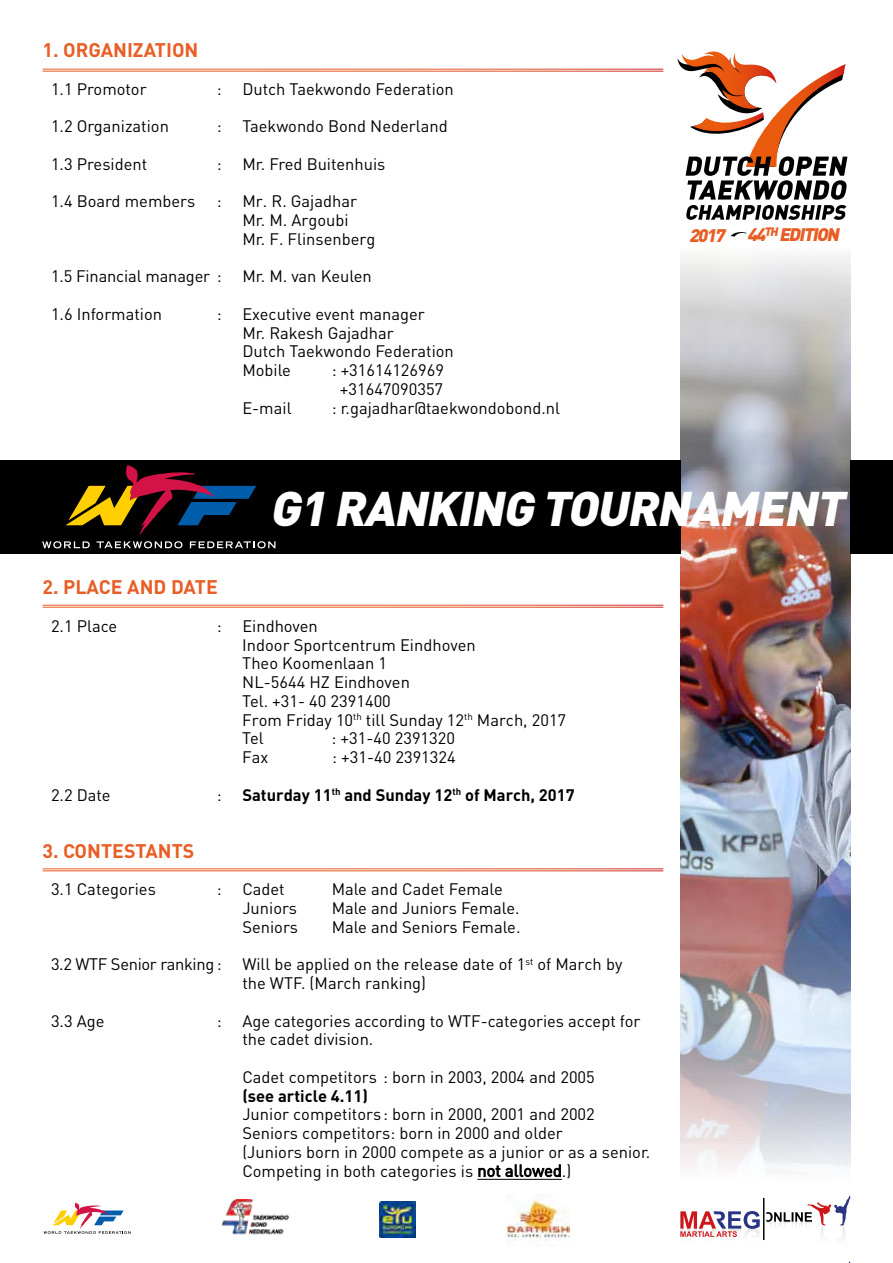
<style>
.page{position:relative;width:893px;height:1263px;background:#fff}
.page>*{position:absolute;margin:0;border:0;box-sizing:border-box;transform-origin:0 0}
.t1{font:italic 900 48px "DIN Pro";color:#fff}
.t2{font:700 19.5px "DIN Pro";color:#e85e25}
.t3{font:italic 900 18px "DIN Pro";color:#e85d24}
.t4{font:16.5px/18.8px "DIN Pro";color:#000}
.t5{font:700 16.5px "DIN Pro";color:#000}
.s1{font-weight:400}
</style>
<div class="page">
<svg style="left:766px;top:1195px;width:84px;height:42px"></svg>
<hr style="left:763px;top:1198px;width:1px;height:42px;background:#000">
<svg style="left:680px;top:1211px;width:80px;height:26px"></svg>
<img style="left:507px;top:1194px;width:63px;height:48px">
<svg style="left:44px;top:1203px;width:87px;height:31px"></svg>
<img style="left:222px;top:1199px;width:66px;height:36px">
<img style="left:380px;top:1201px;width:35px;height:36px">
<img style="left:680px;top:256px;width:170px;height:914px">
<hr style="left:477px;top:1179px;width:85px;height:1px;background:#000">
<div style="left:0;top:460px;width:680px;height:94px;background:#000"></div>
<div style="left:850px;top:460px;width:43px;height:94px;background:#000"></div>
<svg style="left:730px;top:232px;width:17px;height:5px"></svg>
<svg style="left:677px;top:52px;width:170px;height:168px"></svg>
<svg style="left:42px;top:541px;width:48px;height:7px"></svg>
<svg style="left:97px;top:541px;width:85px;height:7px"></svg>
<svg style="left:190px;top:541px;width:85px;height:7px"></svg>
<svg style="left:65px;top:465px;width:191px;height:70px"></svg>
<p class="t2" style="left:43px;top:37px;width:157px">1. ORGANIZATION</p>
<p class="t4" style="left:51px;top:79px;width:97px">1.1 Promotor</p>
<p class="t4" style="left:217px;top:79px;width:239px">: Dutch Taekwondo Federation</p>
<p class="t4" style="left:51px;top:116px;width:119px">1.2 Organization</p>
<p class="t4" style="left:217px;top:116px;width:232px">: Taekwondo Bond Nederland</p>
<p class="t4" style="left:51px;top:154px;width:98px">1.3 President</p>
<p class="t4" style="left:217px;top:154px;width:170px">: Mr. Fred Buitenhuis</p>
<p class="t4" style="left:51px;top:191px;width:146px">1.4 Board members</p>
<p class="t4" style="left:217px;top:191px;width:6px">:</p>
<p class="t4" style="left:243px;top:191px;width:134px;line-height:19.2px">Mr. R. Gajadhar<br>Mr. M. Argoubi<br>Mr. F. Flinsenberg</p>
<p class="t4" style="left:51px;top:266px;width:322px">1.5 Financial manager : Mr. M. van Keulen</p>
<p class="t4" style="left:51px;top:304px;width:113px">1.6 Information</p>
<p class="t4" style="left:242px;top:304px;width:213px;text-indent:-26px">: Executive event manager<br>Mr. Rakesh Gajadhar<br>Dutch Taekwondo Federation<br>Mobile</p>
<p class="t4" style="left:332px;top:360px;width:114px;text-align:center">: +31614126969 +31647090357</p>
<p class="t4" style="left:242px;top:398px;width:51px">E-mail</p>
<p class="t4" style="left:332px;top:398px;width:230px">: r.gajadhar@taekwondobond.nl</p>
<p class="t3" style="left:689px;top:223px;width:156px">2017 44<sup>TH</sup>EDITION</p>
<h1 class="t1" style="left:269px;top:476px;width:586px">G1 RANKING TOURNAMENT</h1>
<p class="t2" style="left:43px;top:574px;width:177px">2. PLACE AND DATE</p>
<p class="t4" style="left:51px;top:616px;width:68px">2.1 Place</p>
<p class="t4" style="left:242px;top:616px;width:325px;text-indent:-25px">: Eindhoven<br>Indoor Sportcentrum Eindhoven<br>Theo Koomenlaan 1<br>NL-5644 HZ Eindhoven<br>Tel. +31- 40 2391400<br>From Friday 10<sup>th</sup> till Sunday 12<sup>th</sup> March, 2017<br>Tel</p>
<p class="t4" style="left:332px;top:728px;width:125px">: +31-40 2391320</p>
<p class="t4" style="left:242px;top:747px;width:28px">Fax</p>
<p class="t4" style="left:332px;top:747px;width:125px">: +31-40 2391324</p>
<p class="t4" style="left:51px;top:785px;width:61px">2.2 Date</p>
<p class="t5" style="left:217px;top:783px;width:359px"><span class="s1">:</span> Saturday 11<sup>th</sup> and Sunday 12<sup>th</sup> of March, 2017</p>
<p class="t2" style="left:43px;top:837px;width:153px">3. CONTESTANTS</p>
<p class="t4" style="left:51px;top:879px;width:106px">3.1 Categories</p>
<p class="t4" style="left:217px;top:879px;width:69px">: Cadet</p>
<p class="t4" style="left:332px;top:879px;width:173px">Male and Cadet Female</p>
<p class="t4" style="left:242px;top:898px;width:56px">Juniors</p>
<p class="t4" style="left:332px;top:898px;width:189px">Male and Juniors Female.</p>
<p class="t4" style="left:242px;top:917px;width:57px">Seniors</p>
<p class="t4" style="left:332px;top:917px;width:190px">Male and Seniors Female.</p>
<p class="t4" style="left:51px;top:954px;width:573px;text-align:center">3.2 WTF Senior ranking : Will be applied on the release date of 1<sup>st</sup> of March by the WTF. (March ranking)</p>
<p class="t4" style="left:51px;top:1010px;width:55px">3.3 Age</p>
<p class="t4" style="left:242px;top:1010px;width:400px;text-indent:-26px">: Age categories according to WTF-categories accept for the cadet division.</p>
<p class="t4" style="left:242px;top:1067px;width:354px">Cadet competitors : born in 2003, 2004 and 2005</p>
<p class="t5" style="left:242px;top:1084px;width:127px">(see article 4.11)</p>
<p class="t4" style="left:242px;top:1104px;width:410px">Junior competitors : born in 2000, 2001 and 2002<br>Seniors competitors: born in 2000 and older<br>(Juniors born in 2000 compete as a junior or as a senior.<br>Competing in both categories is not allowed.)</p>
</div>
